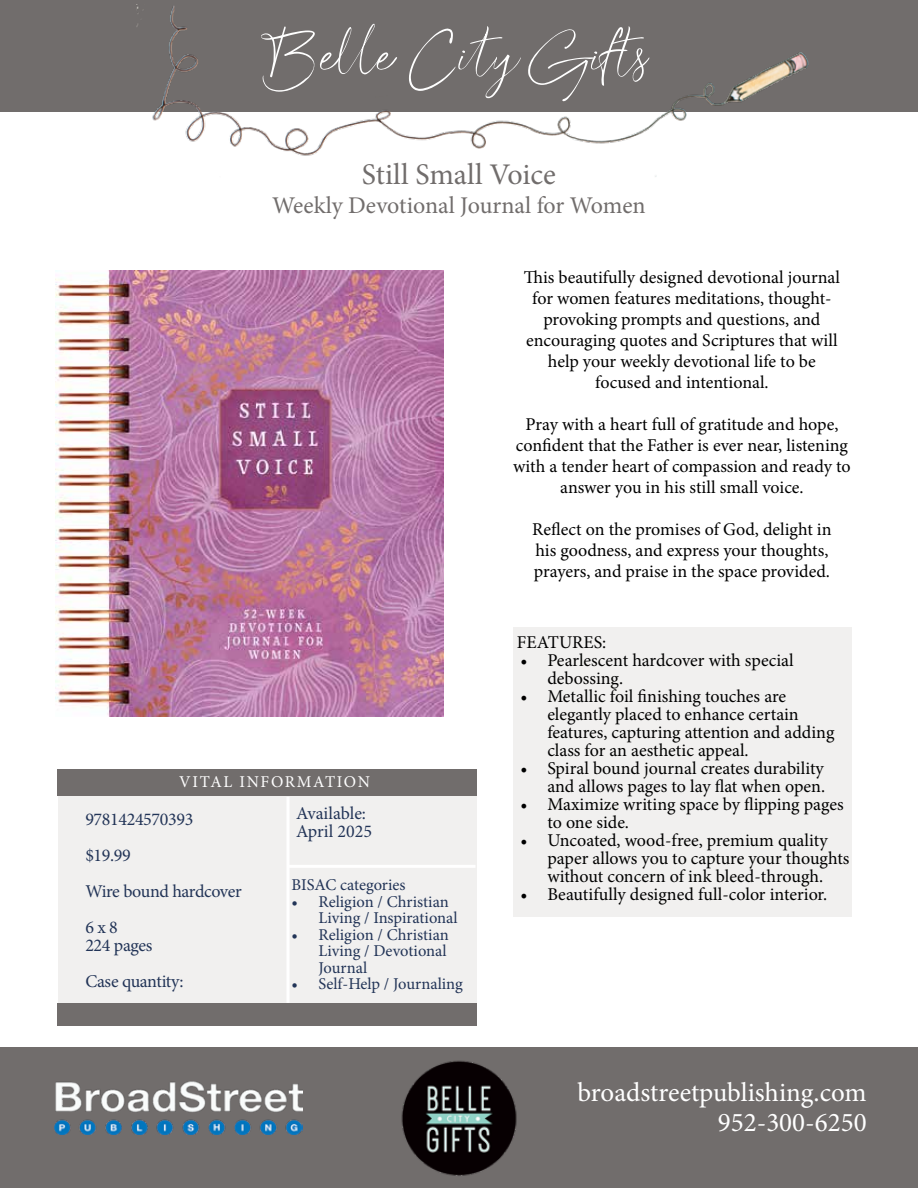
<style>
.page{position:relative;width:918px;height:1188px;background:#fff}
.page>*{position:absolute;margin:0;border:0;box-sizing:border-box;transform-origin:0 0}
.t1{font:54px "Australia";color:#fff}
.t2{font:30px "Minion Pro";color:#716d6c}
.t3{font:27px/29.5px "Minion Pro";color:#fff;text-align:right}
.t4{font:24px "Minion Pro";letter-spacing:-.005em;color:#716d6c}
.t5{font:18px/21px "Minion Pro";color:#000}
.t6{font:18px/36px "Minion Pro";letter-spacing:-.02em;color:#223457}
.t7{font:18px/18px "Minion Pro";color:#223457}
.t8{font:16.5px/16.5px "Minion Pro";color:#223457}
.t9{font:16.5px "Minion Pro";letter-spacing:.1em;color:#fff}
</style>
<div class="page">
<div style="left:0;top:1048px;width:918px;height:140px;background:#716d6c"></div>
<img style="left:54px;top:1082px;width:248px;height:52px">
<img style="left:401px;top:1060px;width:116px;height:116px">
<div style="left:0;top:0;width:918px;height:112px;background:#716d6c"></div>
<img style="left:136px;top:6px;width:673px;height:171px">
<div style="left:58px;top:774px;width:419px;height:252px;background:#f1f0ef"></div>
<div style="left:57px;top:769px;width:420px;height:27px;background:#716d6c"></div>
<hr style="left:288px;top:865px;width:188px;height:3px;background:#fff">
<div style="left:57px;top:1003px;width:420px;height:23px;background:#716d6c"></div>
<hr style="left:286px;top:797px;width:4px;height:206px;background:#fff">
<div style="left:513px;top:627px;width:338px;height:289px;background:#f1f0ef"></div>
<img style="left:55px;top:270px;width:389px;height:446px">
<h1 class="t1" style="left:269px;top:35px;width:381px">Belle City Gifts</h1>
<h2 class="t2" style="left:362px;top:155px;width:196px">Still Small Voice</h2>
<h3 class="t4" style="left:272px;top:189px;width:375px">Weekly Devotional Journal for Women</h3>
<p class="t9" style="left:179px;top:771px;width:192px">VITAL INFORMATION</p>
<p class="t6" style="left:85px;top:802px;width:158px">9781424570393 $19.99<br>Wire bound hardcover<br>6 x 8</p>
<p class="t6" style="left:85px;top:928px;width:100px">224 pages<br>Case quantity:</p>
<p class="t7" style="left:296px;top:804px;width:77px">Available:<br>April 2025</p>
<p class="t8" style="left:291px;top:877px;width:116px">BISAC categories</p>
<p class="t8" style="left:318px;top:893px;width:141px;text-indent:-27px">• Religion / Christian<br>Living / Inspirational</p>
<p class="t8" style="left:318px;top:926px;width:132px;text-indent:-27px">• Religion / Christian<br>Living / Devotional<br>Journal</p>
<p class="t8" style="left:291px;top:976px;width:173px">• Self-Help / Journaling</p>
<p class="t5" style="left:524px;top:267px;width:318px;text-align:center">This beautifully designed devotional journal for women features meditations, thought&shy;provoking prompts and questions, and encouraging quotes and Scriptures that will help your weekly devotional life to be focused and intentional.</p>
<p class="t5" style="left:513px;top:414px;width:339px;text-align:center">Pray with a heart full of gratitude and hope, confident that the Father is ever near, listening with a tender heart of compassion and ready to answer you in his still small voice.</p>
<p class="t5" style="left:532px;top:519px;width:301px">Reflect on the promises of God, delight in his goodness, and express your thoughts, prayers, and praise in the space provided.</p>
<p class="t5" style="left:517px;top:632px;width:91px">FEATURES:</p>
<p class="t5" style="left:547px;top:652px;width:248px;line-height:18px;text-indent:-27px">• Pearlescent hardcover with special debossing.</p>
<p class="t5" style="left:547px;top:688px;width:289px;line-height:18px;text-indent:-27px">• Metallic foil finishing touches are elegantly placed to enhance certain features, capturing attention and adding class for an aesthetic appeal.</p>
<p class="t5" style="left:520px;top:760px;width:306px;line-height:18px;text-align:right">• Spiral bound journal creates durability and allows pages to lay flat when open.</p>
<p class="t5" style="left:547px;top:796px;width:298px;line-height:18px;text-indent:-27px">• Maximize writing space by flipping pages to one side.</p>
<p class="t5" style="left:547px;top:832px;width:304px;line-height:18px;text-indent:-27px">• Uncoated, wood-free, premium quality paper allows you to capture your thoughts without concern of ink bleed-through.</p>
<p class="t5" style="left:520px;top:884px;width:308px">• Beautifully designed full-color interior.</p>
<h3 class="t3" style="left:577px;top:1078px;width:291px">broadstreetpublishing.com<br>952-300-6250</h3>
</div>
